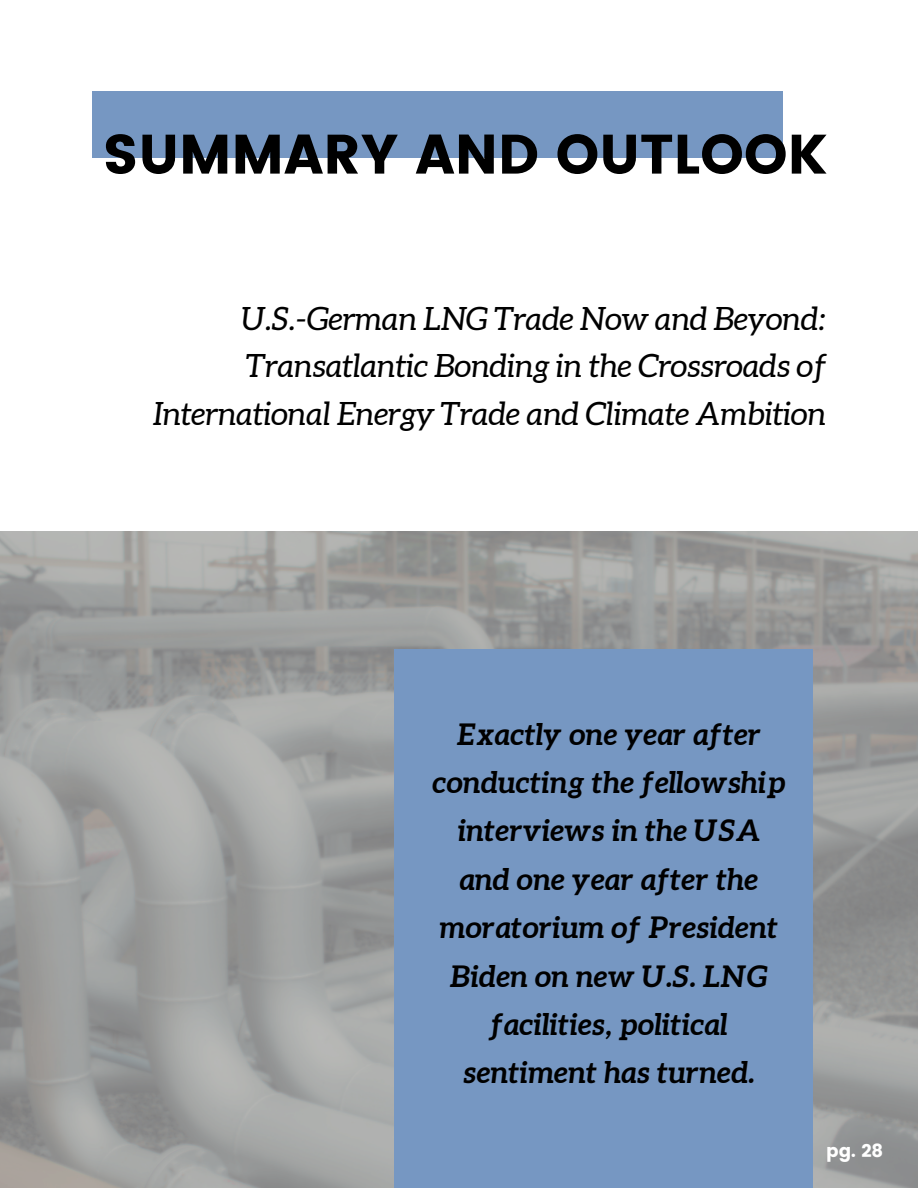
<style>
.page{position:relative;width:918px;height:1188px;background:#fff}
.page>*{position:absolute;margin:0;border:0;box-sizing:border-box;transform-origin:0 0}
.t1{font:55.5px "Poppins";color:#000}
.t2{font:italic 31.95px/47.2px "Aleo";color:#000;text-align:right}
.t3{font:italic 700 30px/48.3px "Aleo";color:#000;text-align:center}
.t4{font:18px "Poppins";color:#fff}
</style>
<div class="page">
<div style="left:394px;top:649px;width:418px;height:539px;background:#7697c2"></div>
<div style="left:92px;top:92px;width:690px;height:66px;background:#7697c2"></div>
<p class="t1" style="left:103px;top:122px;width:726px">SUMMARY AND OUTLOOK</p>
<h3 class="t2" style="left:153px;top:295px;width:674px">U.S.-German LNG Trade Now and Beyond:<br>Transatlantic Bonding in the Crossroads of<br>International Energy Trade and Climate Ambition</h3>
<h1 class="t3" style="left:432px;top:710px;width:355px">Exactly one year after conducting the fellowship interviews in the USA and one year after the moratorium of President<br>Biden on new U.S. LNG facilities, political sentiment has turned.</h1>
<p class="t4" style="left:826px;top:1140px;width:59px">pg. 28</p>
</div>
